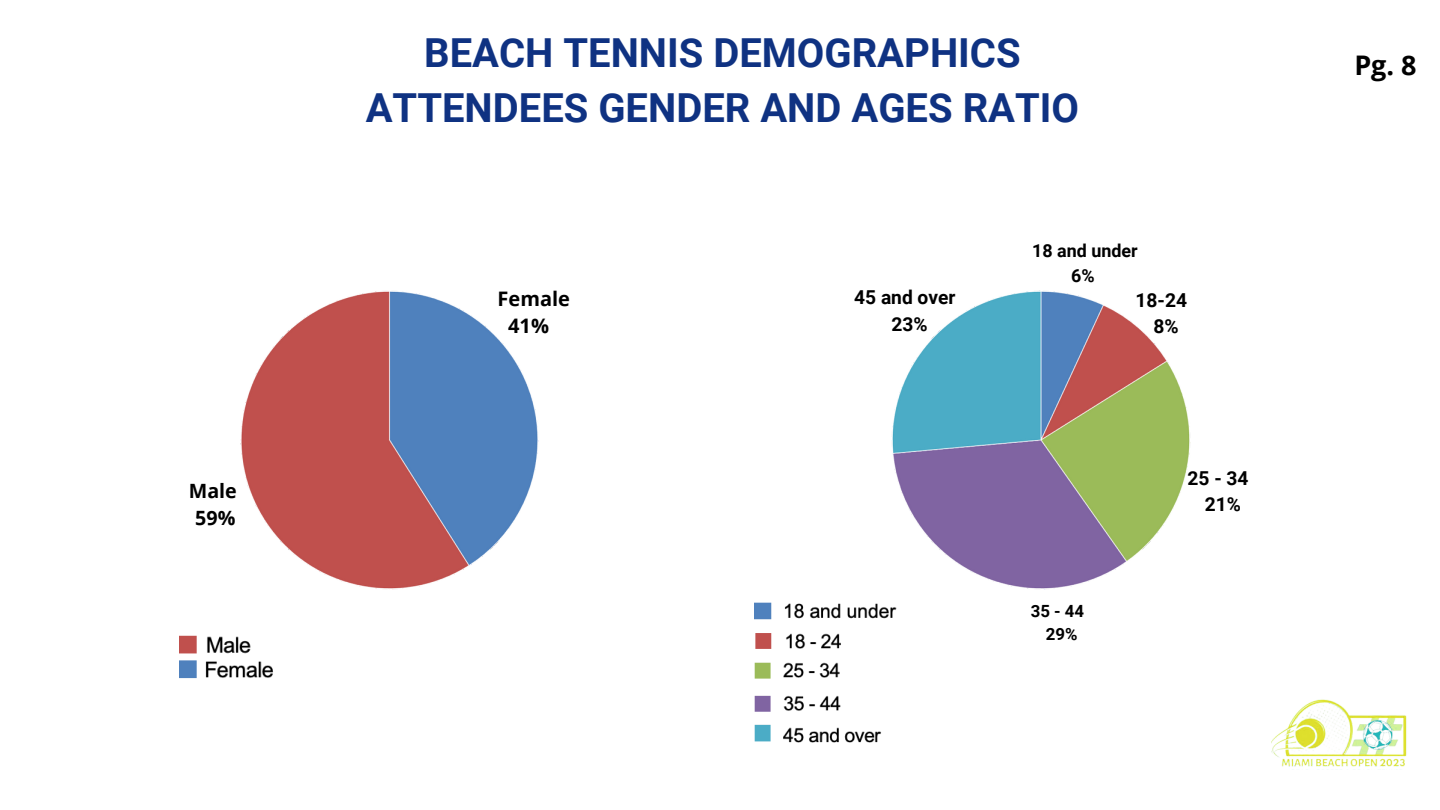
<style>
.page{position:relative;width:1440px;height:810px;background:#fff}
.page>*{position:absolute;margin:0;border:0;box-sizing:border-box;transform-origin:0 0}
.t1{font:700 40px/55.5px "Roboto";color:#0f3282;text-align:center}
.t2{font:700 27px "Open Sans";color:#000}
.t3{font:700 20px/27.8px "Open Sans";color:#000;text-align:center}
.t4{font:700 19.7px/27px "Open Sans";color:#000;text-align:center}
.t5{font:700 19.2px/26.4px "Roboto";color:#000;text-align:center}
.t6{font:700 17.9px/24.7px "Roboto";color:#000;text-align:center}
.t7{font:700 16.8px/23.1px "Roboto";color:#000;text-align:center}
</style>
<div class="page">
<img style="left:240px;top:291px;width:299px;height:299px">
<img style="left:1271px;top:699px;width:136px;height:68px">
<img style="left:891px;top:290px;width:300px;height:300px">
<img style="left:755px;top:602px;width:142px;height:141px">
<img style="left:179px;top:635px;width:94px;height:44px">
<p class="t4" style="left:189px;top:477px;width:50px">Male<br>59%</p>
<p class="t1" style="left:366px;top:25px;width:715px">BEACH TENNIS DEMOGRAPHICS<br>ATTENDEES GENDER AND AGES RATIO</p>
<p class="t3" style="left:498px;top:284px;width:74px">Female<br>41%</p>
<p class="t5" style="left:854px;top:284px;width:103px">45 and over<br>23%</p>
<p class="t6" style="left:1032px;top:239px;width:107px">18 and under<br>6%</p>
<p class="t5" style="left:1136px;top:287px;width:53px">18-24<br>8%</p>
<p class="t7" style="left:1031px;top:599px;width:55px">35 - 44<br>29%</p>
<p class="t5" style="left:1188px;top:465px;width:62px">25 - 34<br>21%</p>
<p class="t2" style="left:1354px;top:46px;width:64px">Pg. 8</p>
</div>
